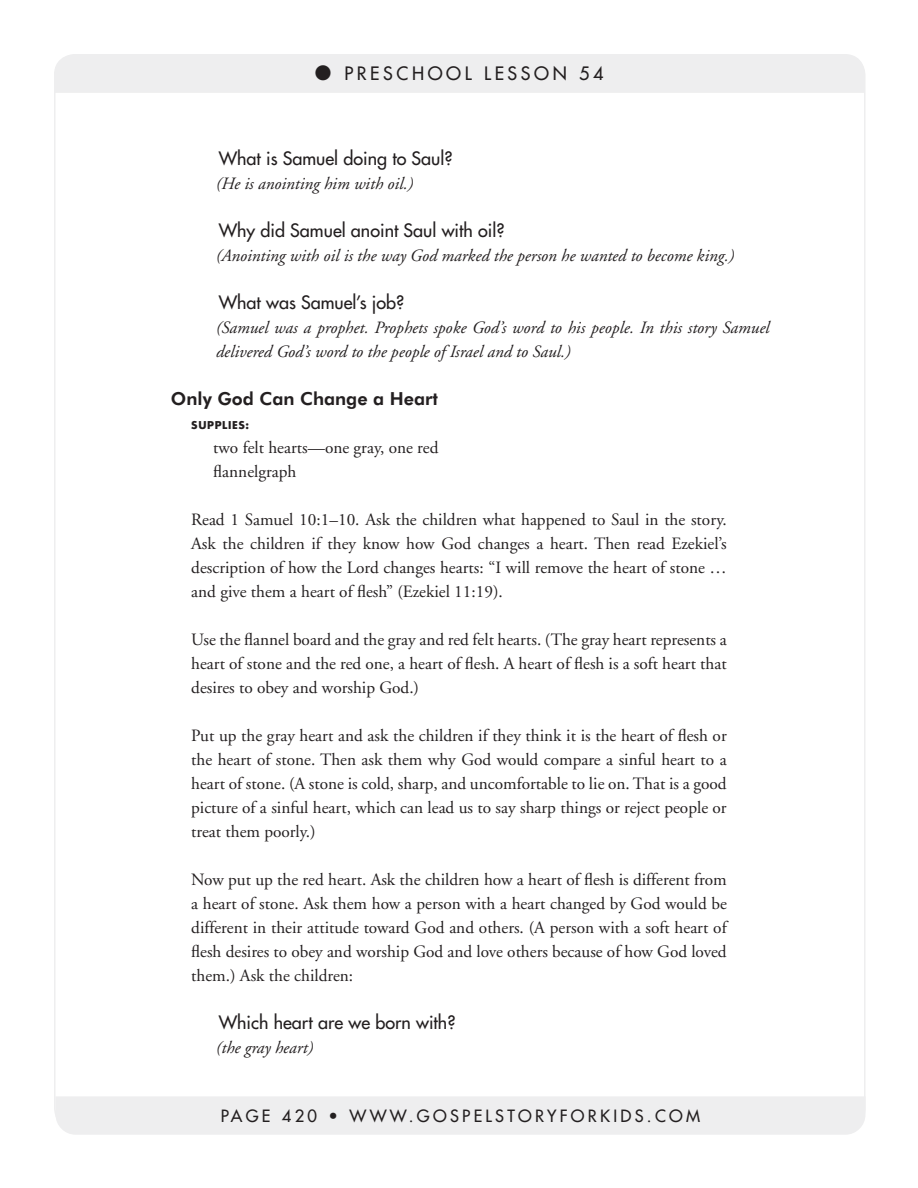
<style>
.page{position:relative;width:918px;height:1188px;background:#fff}
.page>*{position:absolute;margin:0;border:0;box-sizing:border-box;transform-origin:0 0}
.t1{font:18px "Futura";color:#231f20}
.t2{font:800 18px "Futura BT";color:#231f20}
.t3{font:18px "Futura";letter-spacing:.2em;color:#231f20}
.t4{font:17.25px/24px "Adobe Garamond";color:#231f20;text-align:justify}
.t5{font:italic 17.25px/24px "Adobe Garamond";color:#231f20}
.t6{font:16.5px "Futura";letter-spacing:.2em;color:#231f20}
.t7{font:700 10.5px "Futura";letter-spacing:.06em;color:#231f20}
.s1{color:#fff}
</style>
<div class="page">
<div style="left:55px;top:55px;width:810px;height:38px;background:#eeeeef"></div>
<div style="left:56px;top:1096px;width:810px;height:39px;background:#eeeeef"></div>
<p class="t3" style="left:315px;top:62px;width:290px">● presch ool Lesson 54</p>
<p class="t1" style="left:190px;top:147px;width:264px"><span class="s1">■</span> What is Samuel doing to Saul?</p>
<p class="t5" style="left:216px;top:172px;width:199px">(He is anointing him with oil.)</p>
<p class="t1" style="left:190px;top:219px;width:316px"><span class="s1">■</span> Why did Samuel anoint Saul with oil?</p>
<p class="t5" style="left:216px;top:244px;width:520px">(Anointing with oil is the way God marked the person he wanted to become king.)</p>
<p class="t1" style="left:190px;top:291px;width:216px"><span class="s1">■</span> What was Samuel’s job?</p>
<p class="t5" style="left:216px;top:316px;width:555px">(Samuel was a prophet. Prophets spoke God’s word to his people. In this story Samuel delivered God’s word to the people of Israel and to Saul.)</p>
<p class="t2" style="left:171px;top:387px;width:268px">Only God Can Change a Heart</p>
<p class="t7" style="left:191px;top:418px;width:60px">SUPPLIES:</p>
<p class="t4" style="left:190px;top:436px;width:250px"><span class="s1">✓</span> two felt hearts—one gray, one red</p>
<p class="t4" style="left:190px;top:460px;width:108px"><span class="s1">✓</span> flannelgraph</p>
<p class="t4" style="left:191px;top:508px;width:537px">Read 1 Samuel 10:1–10. Ask the children what happened to Saul in the story.<br>Ask the children if they know how God changes a heart. Then read Ezekiel’s description of how the Lord changes hearts: “I will remove the heart of stone … and give them a heart of flesh” (Ezekiel 11:19).</p>
<p class="t4" style="left:191px;top:628px;width:537px">Use the flannel board and the gray and red felt hearts. (The gray heart represents a heart of stone and the red one, a heart of flesh. A heart of flesh is a soft heart that desires to obey and worship God.)</p>
<p class="t4" style="left:191px;top:724px;width:537px">Put up the gray heart and ask the children if they think it is the heart of flesh or the heart of stone. Then ask them why God would compare a sinful heart to a heart of stone. (A stone is cold, sharp, and uncomfortable to lie on. That is a good picture of a sinful heart, which can lead us to say sharp things or reject people or treat them poorly.)</p>
<p class="t4" style="left:191px;top:868px;width:537px">Now put up the red heart. Ask the children how a heart of flesh is different from a heart of stone. Ask them how a person with a heart changed by God would be different in their attitude toward God and others. (A person with a soft heart of flesh desires to obey and worship God and love others because of how God loved them.) Ask the children:</p>
<p class="t1" style="left:190px;top:1011px;width:267px"><span class="s1">■</span> Which heart are we born with?</p>
<p class="t5" style="left:216px;top:1036px;width:99px">(the gray heart)</p>
<p class="t6" style="left:221px;top:1105px;width:481px">PAGE 420 • www.g ospe lstoryforkids.com</p>
</div>
